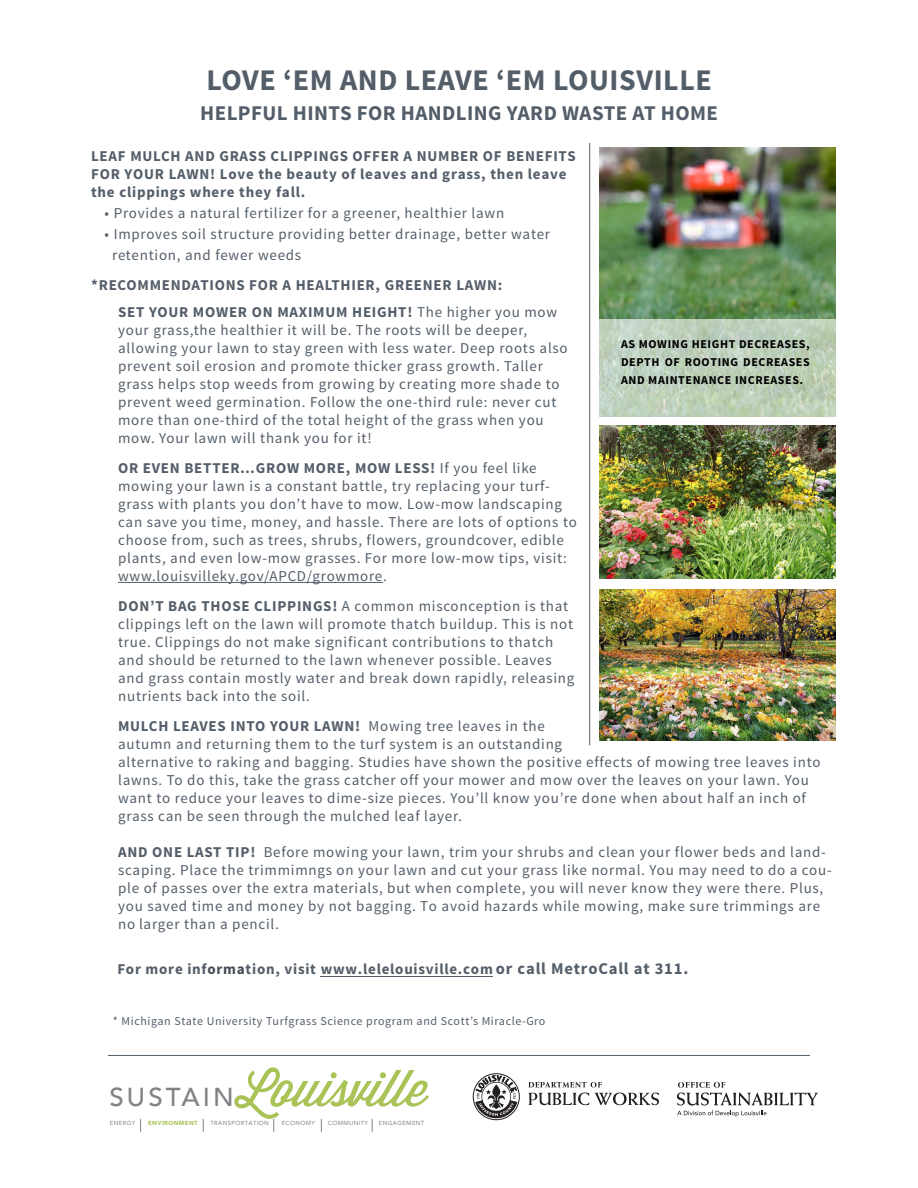
<style>
.page{position:relative;width:918px;height:1188px;background:#fff}
.page>*{position:absolute;margin:0;border:0;box-sizing:border-box;transform-origin:0 0}
.t1{font:50.1px "Wisdom Script AI";color:#a9c357}
.Default{font:700 30px "Source Sans Pro";letter-spacing:.02em;color:#545e69}
.Default-2{font:700 21px "Source Sans Pro";letter-spacing:.02em;color:#545e69}
.Default-3{font:15px/18px "Source Sans Pro";letter-spacing:.05em;color:#545e69}
.Default-4{font:700 15px/18.3px "Source Sans Pro";letter-spacing:.05em;color:#545e69}
.Default-5{font:700 12px/18px "Source Sans Pro";letter-spacing:.05em;color:#000;text-align:justify}
.Default-6{font:12px "Source Sans Pro";letter-spacing:.05em;color:#545e69}
.t2{font:5.85px "Avenir";letter-spacing:.075em;color:#818386}
.t3{font:900 5.85px "Avenir";letter-spacing:.075em;color:#a9c357}
.s1{font-weight:700}
.s2{font-weight:400}
.s3{color:#444c56}
.s4{font-size:16.5px}
.s5{font-family:"Avenir";font-weight:500;font-size:25.95px;color:#818386}
</style>
<div class="page">
<hr style="left:118px;top:582px;width:265px;height:1px;background:#545e69">
<hr style="left:321px;top:976px;width:172px;height:1px;background:#545e69">
<img style="left:599px;top:147px;width:236px;height:172px">
<img style="left:599px;top:589px;width:236px;height:152px">
<img style="left:599px;top:426px;width:236px;height:153px">
<hr style="left:589px;top:143px;width:1px;height:602px;background:#545e69">
<svg style="left:273px;top:1119px;width:1px;height:13px"></svg>
<svg style="left:140px;top:1119px;width:1px;height:13px"></svg>
<svg style="left:203px;top:1119px;width:1px;height:13px"></svg>
<svg style="left:321px;top:1119px;width:1px;height:13px"></svg>
<svg style="left:372px;top:1119px;width:1px;height:13px"></svg>
<div style="left:473px;top:1073px;width:47px;height:47px;border:1px solid #231f20;border-radius:50%"></div>
<svg style="left:475px;top:1074px;width:42px;height:44px"></svg>
<svg style="left:529px;top:1082px;width:130px;height:23px"></svg>
<svg style="left:677px;top:1082px;width:141px;height:35px"></svg>
<svg style="left:599px;top:319px;width:237px;height:98px;fill:#bed0bb"></svg>
<hr style="left:108px;top:1055px;width:702px;height:1px;background:#545e69">
<p class="Default" style="left:206px;top:61px;width:507px">LOVE ‘EM AND LEAVE ‘EM LOUISVILLE</p>
<p class="Default-2" style="left:200px;top:100px;width:519px">HELPFUL HINTS FOR HANDLING YARD WASTE AT HOME</p>
<p class="Default-4" style="left:91px;top:147px;width:486px">LEAF MULCH AND GRASS CLIPPINGS OFFER A NUMBER OF BENEFITS<br>FOR YOUR LAWN! Love the beauty of leaves and grass, then leave the clippings where they fall.</p>
<p class="Default-3" style="left:105px;top:204px;width:401px">• Provides a natural fertilizer for a greener, healthier lawn</p>
<p class="Default-3" style="left:105px;top:225px;width:447px">• Improves soil structure providing better drainage, better water</p>
<p class="Default-3" style="left:112px;top:246px;width:191px">retention, and fewer weeds</p>
<p class="Default-4" style="left:91px;top:276px;width:413px">*RECOMMENDATIONS FOR A HEALTHIER, GREENER LAWN:</p>
<p class="Default-3" style="left:118px;top:303px;width:441px"><span class="s1">SET YOUR MOWER ON MAXIMUM HEIGHT!</span> The higher you mow your grass,the healthier it will be. The roots will be deeper,</p>
<p class="Default-3" style="left:118px;top:339px;width:451px">allowing your lawn to stay green with less water. Deep roots also</p>
<p class="Default-3" style="left:118px;top:357px;width:426px">prevent soil erosion and promote thicker grass growth. Taller</p>
<p class="Default-3" style="left:118px;top:375px;width:443px">grass helps stop weeds from growing by creating more shade to</p>
<p class="Default-3" style="left:118px;top:393px;width:440px">prevent weed germination. Follow the one-third rule: never cut</p>
<p class="Default-3" style="left:118px;top:411px;width:427px">more than one-third of the total height of the grass when you</p>
<p class="Default-3" style="left:118px;top:429px;width:255px">mow. Your lawn will thank you for it!</p>
<p class="Default-4" style="left:118px;top:459px;width:420px">OR EVEN BETTER…GROW MORE, MOW LESS! <span class="s2">If you feel like</span></p>
<p class="Default-3" style="left:118px;top:477px;width:460px">mowing your lawn is a constant battle, try replacing your turf&shy;grass with plants you don’t have to mow. Low-mow landscaping can save you time, money, and hassle. There are lots of options to choose from, such as trees, shrubs, flowers, groundcover, edible plants, and even low-mow grasses. For more low-mow tips, visit:</p>
<p class="Default-3" style="left:118px;top:567px;width:270px">www.louisvilleky.gov/APCD/growmore.</p>
<p class="Default-3" style="left:118px;top:597px;width:452px"><span class="s1">DON’T BAG THOSE CLIPPINGS!</span> A common misconception is that</p>
<p class="Default-3" style="left:118px;top:615px;width:458px">clippings left on the lawn will promote thatch buildup. This is not true. Clippings do not make significant contributions to thatch and should be returned to the lawn whenever possible. Leaves and grass contain mostly water and break down rapidly, releasing nutrients back into the soil.</p>
<p class="Default-3" style="left:118px;top:717px;width:704px"><span class="s1">MULCH LEAVES INTO YOUR LAWN!</span> Mowing tree leaves in the<br>autumn and returning them to the turf system is an outstanding<br>alternative to raking and bagging. Studies have shown the positive effects of mowing tree leaves into lawns. To do this, take the grass catcher off your mower and mow over the leaves on your lawn. You want to reduce your leaves to dime-size pieces. You’ll know you’re done when about half an inch of grass can be seen through the mulched leaf layer.</p>
<p class="Default-3" style="left:118px;top:844px;width:715px"><span class="s1">AND ONE LAST TIP!</span> Before mowing your lawn, trim your shrubs and clean your flower beds and land&shy;scaping. Place the trimmimngs on your lawn and cut your grass like normal. You may need to do a cou&shy;ple of passes over the extra materials, but when complete, you will never know they were there. Plus, you saved time and money by not bagging. To avoid hazards while mowing, make sure trimmings are no larger than a pencil.</p>
<p class="Default-4" style="left:117px;top:961px;width:572px">For more inf<span class="s3">orma</span>tion, visit www.lelelouisville.com <span class="s4">or call MetroCall at 311.</span></p>
<p class="Default-6" style="left:113px;top:1014px;width:434px">* Michigan State University Turfgrass Science program and Scott’s Miracle-Gro</p>
<p class="t1" style="left:109px;top:1050px;width:319px"><span class="s5">SUSTAIN</span> Louisville</p>
<p class="t2" style="left:110px;top:1118px;width:27px">ENERGY</p>
<p class="t3" style="left:148px;top:1118px;width:51px">ENVIRONMENT</p>
<p class="t2" style="left:211px;top:1118px;width:60px">TRANSPORTATION</p>
<p class="t2" style="left:282px;top:1118px;width:35px">ECONOMY</p>
<p class="t2" style="left:328px;top:1118px;width:42px">COMMUNITY</p>
<p class="t2" style="left:379px;top:1118px;width:47px">ENGAGEMENT</p>
<p class="Default-5" style="left:621px;top:336px;width:190px">AS MOWING HEIGHT DECREASES, DEPTH OF ROOTING DECREASES AND MAINTENANCE INCREASES.</p>
</div>
